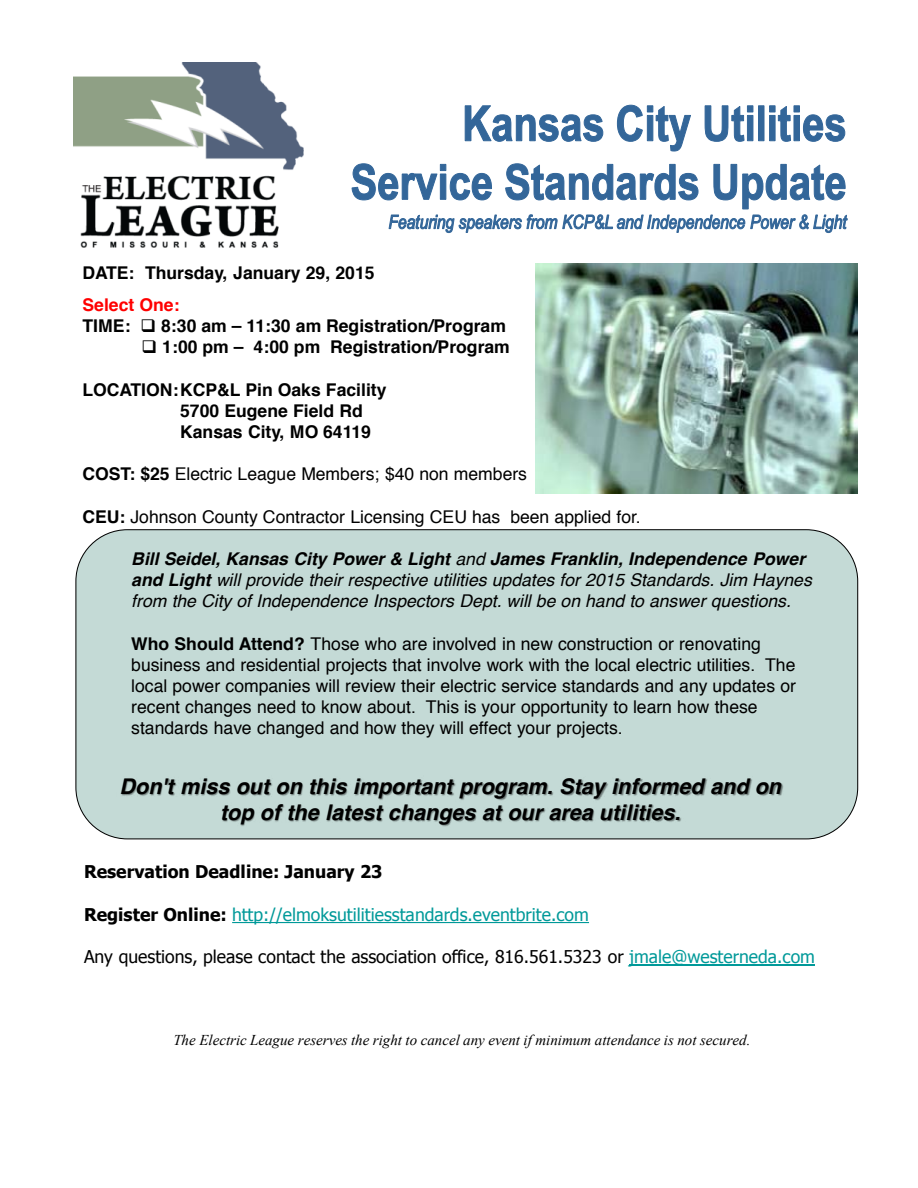
<style>
.page{position:relative;width:918px;height:1188px;background:#fff}
.page>*{position:absolute;margin:0;border:0;box-sizing:border-box;transform-origin:0 0}
.t1{font:italic 700 21.6px/26.1px "Helvetica";color:#000;text-align:center}
.t2{font:17.55px/21.1px "Helvetica";color:#000}
.t3{font:italic 17.55px/21.1px "Helvetica";color:#000}
.t4{font:700 17.55px/21.1px "Helvetica";color:#000}
.t5{font:17.55px "Tahoma";color:#000}
.t6{font:17.55px "Tahoma";color:#099}
.t7{font:700 17.55px "Tahoma";color:#000}
.t8{font:italic 15px "Times New Roman";color:#000}
.s1{color:#f00}
.s2{font-weight:700}
.s3{font-weight:700;color:#000}
.s4{color:#099}
</style>
<div class="page">
<div style="left:76px;top:530px;width:782px;height:309px;background:#c4dad6;border-radius:52px"></div>
<img style="left:121px;top:778px;width:653px;height:18px">
<img style="left:774px;top:783px;width:10px;height:13px">
<img style="left:206px;top:791px;width:461px;height:49px">
<img style="left:667px;top:791px;width:35px;height:49px">
<svg style="left:464px;top:104px;width:382px;height:48px"></svg>
<svg style="left:351px;top:163px;width:497px;height:71px"></svg>
<svg style="left:232px;top:922px;width:357px;height:1px"></svg>
<hr style="left:629px;top:964px;width:186px;height:1px;background:#099">
<img style="left:73px;top:62px;width:231px;height:186px">
<img style="left:536px;top:264px;width:322px;height:229px">
<p class="t4" style="left:83px;top:263px;width:293px">DATE: Thursday, January 29, 2015</p>
<p class="t4" style="left:83px;top:295px;width:425px"><span class="s1">Select One:<br></span>TIME: ❑ 8:30 am – 11:30 am Registration/Program</p>
<p class="t4" style="left:141px;top:337px;width:370px">❑ 1:00 pm – 4:00 pm Registration/Program</p>
<p class="t4" style="left:180px;top:379px;width:208px;text-indent:-98px">LOCATION:KCP&amp;L Pin Oaks Facility<br>5700 Eugene Field Rd<br>Kansas City, MO 64119</p>
<p class="t2" style="left:83px;top:464px;width:446px"><span class="s2">COST: $25</span> Electric League Members; $40 non members</p>
<p class="t2" style="left:83px;top:506px;width:560px"><span class="s2">CEU:</span> Johnson County Contractor Licensing CEU has been applied for.</p>
<p class="t3" style="left:131px;top:549px;width:682px"><span class="s2">Bill Seidel, Kansas City Power &amp; Light</span> and <span class="s2">James Franklin, Independence Power and Light</span> will provide their respective utilities updates for 2015 Standards. Jim Haynes from the City of Independence Inspectors Dept. will be on hand to answer questions.</p>
<p class="t2" style="left:131px;top:633px;width:666px"><span class="s2">Who Should Attend?</span> Those who are involved in new construction or renovating business and residential projects that involve work with the local electric utilities. The local power companies will review their electric service standards and any updates or recent changes need to know about. This is your opportunity to learn how these standards have changed and how they will effect your projects.</p>
<p class="t1" style="left:120px;top:773px;width:663px">Don't miss out on this important program. Stay informed and on top of the latest changes at our area utilities.</p>
<p class="t7" style="left:84px;top:859px;width:300px">Reservation Deadline: January 23</p>
<p class="t6" style="left:84px;top:902px;width:506px"><span class="s3">Register Online:</span> http://elmoksutilitiesstandards.eventbrite.com</p>
<p class="t5" style="left:84px;top:945px;width:732px">Any questions, please contact the association office, 816.561.5323 or <span class="s4">jmale@westerneda.com</span></p>
<p class="t8" style="left:173px;top:1030px;width:579px">The Electric League reserves the right to cancel any event if minimum attendance is not secured.</p>
</div>
